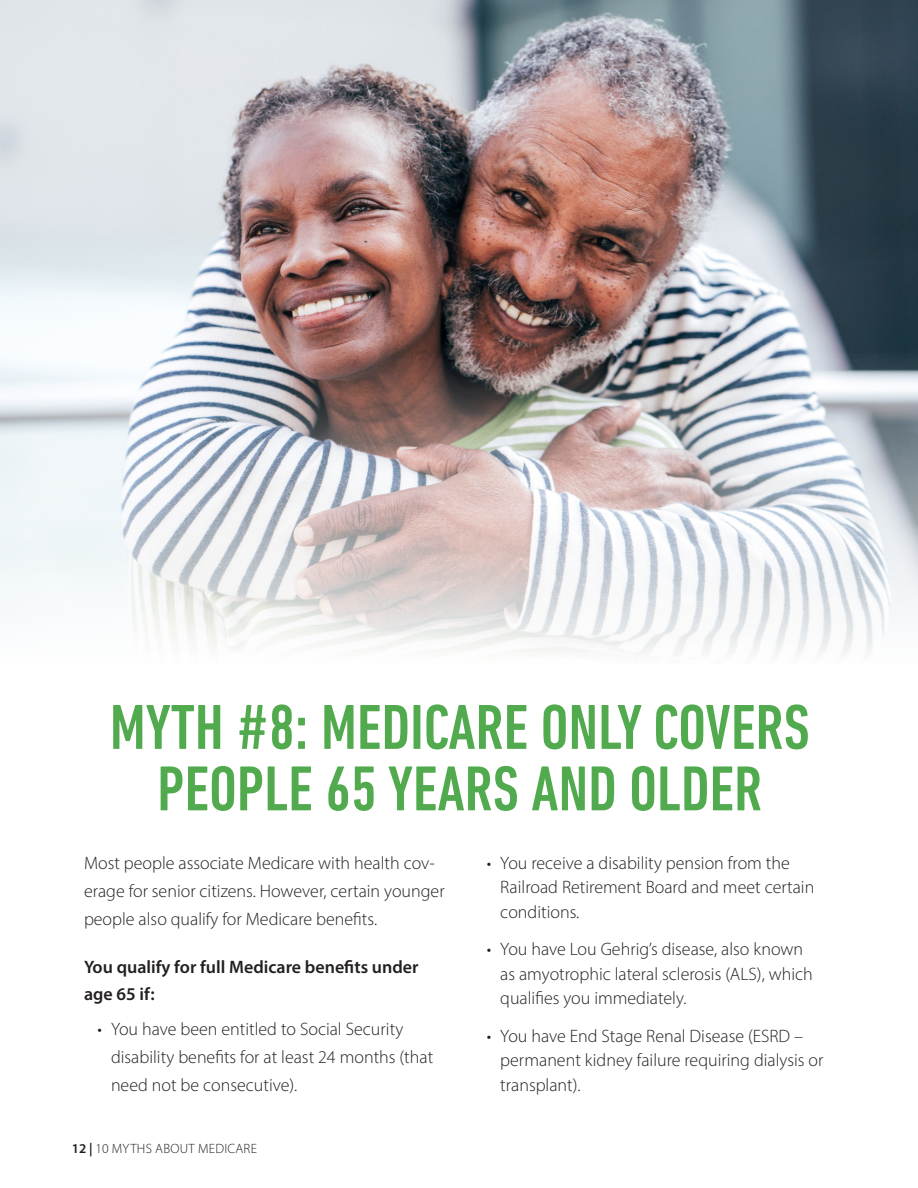
<style>
.page{position:relative;width:918px;height:1188px;background:#fff}
.page>*{position:absolute;margin:0;border:0;box-sizing:border-box;transform-origin:0 0}
.t1{font:500 condensed 64.5px/61.5px "DIN Next LT Pro";color:#51aa4e;text-align:center}
.t2{font:300 18px/24.3px "Myriad Pro";color:#231f20}
.t3{font:600 18px/27.9px "Myriad Pro";color:#231f20}
.t4{font:300 13.5px "Myriad Pro";letter-spacing:.02em;color:#231f20}
.s1{font-weight:600}
</style>
<div class="page">
<img style="left:0;top:0;width:918px;height:653px">
<h1 class="t1" style="left:110px;top:696px;width:701px">MYTH #8: MEDICARE ONLY COVERS<br>PEOPLE 65 YEARS AND OLDER</h1>
<p class="t2" style="left:84px;top:849px;width:362px;line-height:27.9px">Most people associate Medicare with health cov&shy;erage for senior citizens. However, certain younger people also qualify for Medicare benefits.</p>
<p class="t3" style="left:84px;top:952px;width:336px">You qualify for full Medicare benefits under age 65 if:</p>
<p class="t2" style="left:111px;top:1015px;width:324px;line-height:27.9px;text-indent:-14px">• You have been entitled to Social Security disability benefits for at least 24 months (that need not be consecutive).</p>
<p class="t4" style="left:72px;top:1141px;width:187px"><span class="s1">12 |</span> 10 MYTHS ABOUT MEDICARE</p>
<p class="t2" style="left:500px;top:851px;width:316px;text-indent:-14px">• You receive a disability pension from the<br>Railroad Retirement Board and meet certain conditions.</p>
<p class="t2" style="left:500px;top:937px;width:314px;text-indent:-14px">• You have Lou Gehrig’s disease, also known as amyotrophic lateral sclerosis (ALS), which qualifies you immediately.</p>
<p class="t2" style="left:500px;top:1024px;width:325px;text-indent:-14px">• You have End Stage Renal Disease (ESRD – permanent kidney failure requiring dialysis or transplant).</p>
</div>
